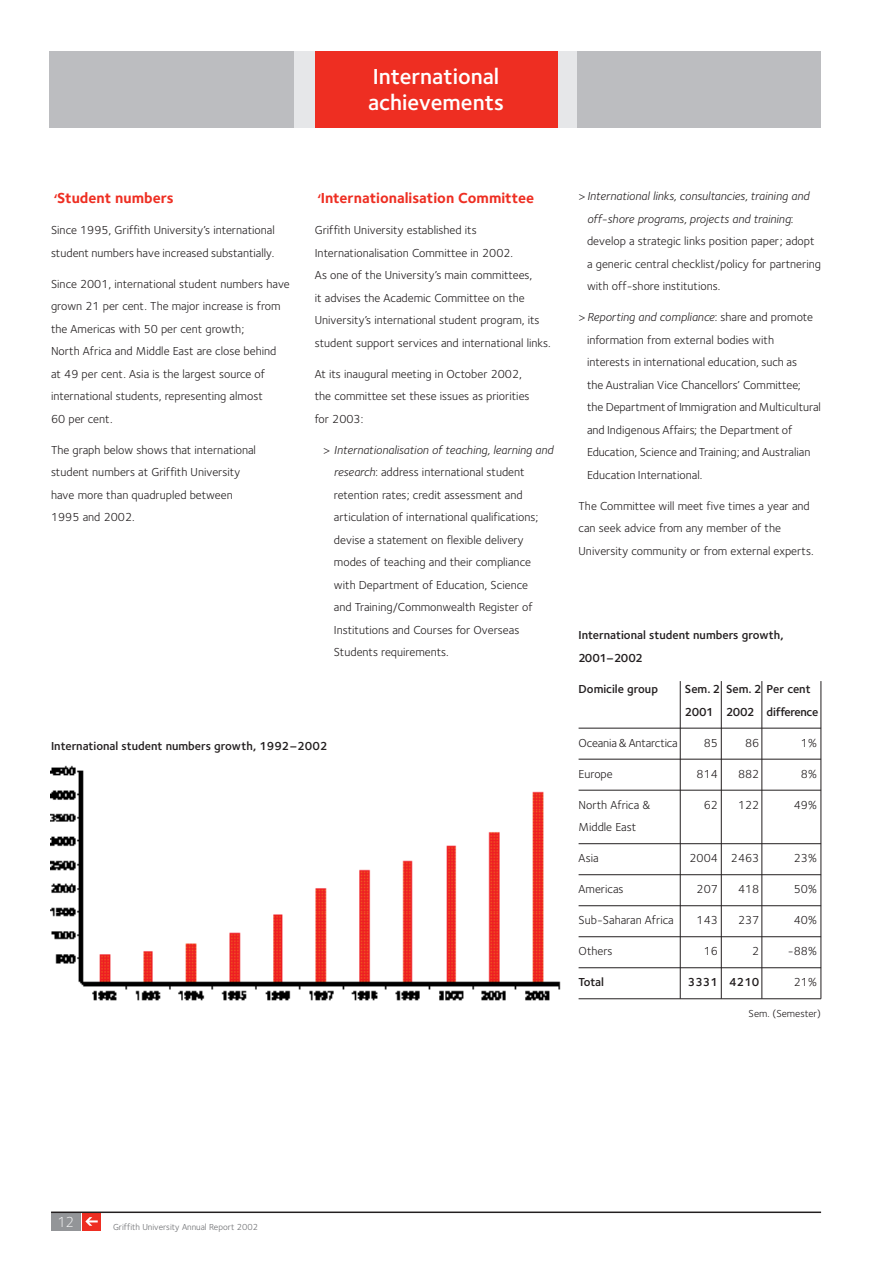
<style>
.page{position:relative;width:893px;height:1262px;background:#fff}
.page>*{position:absolute;margin:0;border:0;box-sizing:border-box;transform-origin:0 0}
.t1{font:600 22.5px/25.5px "Foundry Sterling";color:#fff}
.t2{font:700 15px "Foundry Sterling";color:#ee2e22}
.t3{font:300 15px "Foundry Sterling";color:#fff}
.t4{font:12px/22.5px "Foundry Sterling";color:#231f20}
.t5{font:600 12px/22.5px "Foundry Sterling";color:#231f20}
.t6{font:10.5px "Foundry Sterling";color:#231f20}
.t7{font:9px "Foundry Sterling";color:#6c6d70}
.s1{font-family:"Courier";font-weight:400}
.s2{font-style:italic}
</style>
<div class="page">
<div style="left:293px;top:51px;width:285px;height:77px;background:#e6e7e9"></div>
<div style="left:49px;top:51px;width:244px;height:77px;background:#bcbdc0"></div>
<div style="left:577px;top:51px;width:244px;height:77px;background:#bcbdc0"></div>
<div style="left:315px;top:51px;width:242px;height:77px;background:#ee2e22"></div>
<div style="left:51px;top:1212px;width:30px;height:18px;background:#939598"></div>
<div style="left:82px;top:1212px;width:19px;height:18px;background:#ee2e22"></div>
<hr style="left:51px;top:1211px;width:770px;height:2px;background:#231f20">
<svg style="left:85px;top:1217px;width:13px;height:8px"></svg>
<hr style="left:578px;top:728px;width:243px;height:1px;background:#231f20">
<hr style="left:578px;top:759px;width:243px;height:1px;background:#231f20">
<hr style="left:578px;top:790px;width:243px;height:1px;background:#231f20">
<hr style="left:578px;top:843px;width:243px;height:1px;background:#231f20">
<hr style="left:578px;top:874px;width:243px;height:1px;background:#231f20">
<hr style="left:578px;top:905px;width:243px;height:1px;background:#231f20">
<hr style="left:578px;top:936px;width:243px;height:1px;background:#231f20">
<hr style="left:578px;top:967px;width:243px;height:1px;background:#231f20">
<hr style="left:578px;top:998px;width:243px;height:1px;background:#231f20">
<hr style="left:680px;top:681px;width:1px;height:317px;background:#231f20">
<hr style="left:721px;top:681px;width:1px;height:317px;background:#231f20">
<hr style="left:761px;top:681px;width:1px;height:317px;background:#231f20">
<hr style="left:820px;top:681px;width:1px;height:317px;background:#231f20">
<img style="left:51px;top:765px;width:493px;height:46px">
<img style="left:51px;top:811px;width:510px;height:190px">
<h1 class="t1" style="left:368px;top:66px;width:137px">International achievements</h1>
<p class="t2" style="left:51px;top:193px;width:124px"><span class="s1">‘</span>Student numbers</p>
<p class="t4" style="left:51px;top:220px;width:225px">Since 1995, Griffith University’s international student numbers have increased substantially.</p>
<p class="t4" style="left:51px;top:274px;width:240px">Since 2001, international student numbers have grown 21 per cent. The major increase is from the Americas with 50 per cent growth;<br>North Africa and Middle East are close behind<br>at 49 per cent. Asia is the largest source of international students, representing almost<br>60 per cent.</p>
<p class="t4" style="left:51px;top:440px;width:206px">The graph below shows that international student numbers at Griffith University have more than quadrupled between<br>1995 and 2002.</p>
<p class="t2" style="left:315px;top:193px;width:221px"><span class="s1">‘</span>Internationalisation Committee</p>
<p class="t4" style="left:315px;top:220px;width:237px">Griffith University established its Internationalisation Committee in 2002.<br>As one of the University’s main committees,<br>it advises the Academic Committee on the University’s international student program, its student support services and international links.</p>
<p class="t4" style="left:315px;top:364px;width:216px">At its inaugural meeting in October 2002, the committee set these issues as priorities for 2003:</p>
<p class="t4" style="left:334px;top:440px;width:221px;text-indent:-11px">&gt; <span class="s2">Internationalisation of teaching, learning and research</span>: address international student retention rates; credit assessment and articulation of international qualifications; devise a statement on flexible delivery modes of teaching and their compliance with Department of Education, Science<br>and Training/Commonwealth Register of Institutions and Courses for Overseas Students requirements.</p>
<p class="t5" style="left:51px;top:736px;width:278px">International student numbers growth, 1992–2002</p>
<p class="t4" style="left:587px;top:186px;width:235px;text-indent:-8px">&gt;<span class="s2">International links, consultancies, training and off-shore programs, projects and training</span>: develop a strategic links position paper; adopt a generic central checklist/policy for partnering with off-shore institutions.</p>
<p class="t4" style="left:587px;top:307px;width:235px;text-indent:-8px">&gt;<span class="s2">Reporting and compliance</span>: share and promote information from external bodies with<br>interests in international education, such as<br>the Australian Vice Chancellors’ Committee;<br>the Department of Immigration and Multicultural and Indigenous Affairs; the Department of Education, Science and Training; and Australian Education International.</p>
<p class="t4" style="left:578px;top:496px;width:236px">The Committee will meet five times a year and can seek advice from any member of the<br>University community or from external experts.</p>
<p class="t5" style="left:578px;top:625px;width:207px">International student numbers growth,<br>2001–2002</p>
<p class="t5" style="left:578px;top:679px;width:81px">Domicile group</p>
<p class="t5" style="left:685px;top:679px;width:135px">Sem. 2 Sem. 2 Per cent<br>2001 2002 difference</p>
<p class="t4" style="left:578px;top:732px;width:101px">Oceania &amp; Antarctica</p>
<p class="t4" style="left:703px;top:732px;width:16px">85</p>
<p class="t4" style="left:745px;top:732px;width:16px">86</p>
<p class="t4" style="left:800px;top:732px;width:17px">1%</p>
<p class="t4" style="left:578px;top:763px;width:36px">Europe</p>
<p class="t4" style="left:696px;top:763px;width:23px">814</p>
<p class="t4" style="left:738px;top:763px;width:23px">882</p>
<p class="t4" style="left:801px;top:763px;width:17px">8%</p>
<p class="t4" style="left:578px;top:794px;width:73px">North Africa &amp;</p>
<p class="t4" style="left:703px;top:794px;width:16px">62</p>
<p class="t4" style="left:738px;top:794px;width:23px">122</p>
<p class="t4" style="left:793px;top:794px;width:24px">49%</p>
<p class="t4" style="left:578px;top:817px;width:59px">Middle East</p>
<p class="t4" style="left:578px;top:848px;width:22px">Asia</p>
<p class="t4" style="left:689px;top:848px;width:71px">2004 2463</p>
<p class="t4" style="left:793px;top:848px;width:24px">23%</p>
<p class="t4" style="left:578px;top:879px;width:46px">Americas</p>
<p class="t4" style="left:696px;top:879px;width:23px">207</p>
<p class="t4" style="left:738px;top:879px;width:23px">418</p>
<p class="t4" style="left:793px;top:879px;width:24px">50%</p>
<p class="t4" style="left:578px;top:910px;width:97px">Sub-Saharan Africa</p>
<p class="t4" style="left:696px;top:910px;width:23px">143</p>
<p class="t4" style="left:738px;top:910px;width:23px">237</p>
<p class="t4" style="left:793px;top:910px;width:24px">40%</p>
<p class="t4" style="left:578px;top:941px;width:35px">Others</p>
<p class="t4" style="left:703px;top:941px;width:16px">16</p>
<p class="t4" style="left:752px;top:941px;width:9px">2</p>
<p class="t4" style="left:787px;top:941px;width:30px">-88%</p>
<p class="t5" style="left:578px;top:972px;width:27px">Total</p>
<p class="t5" style="left:687px;top:972px;width:73px">3331 4210</p>
<p class="t4" style="left:793px;top:972px;width:24px">21%</p>
<p class="t6" style="left:748px;top:1009px;width:74px">Sem. (Semester)</p>
<p class="t3" style="left:58px;top:1215px;width:18px">12</p>
<p class="t7" style="left:113px;top:1223px;width:146px">Griffith University Annual Report 2002</p>
</div>
